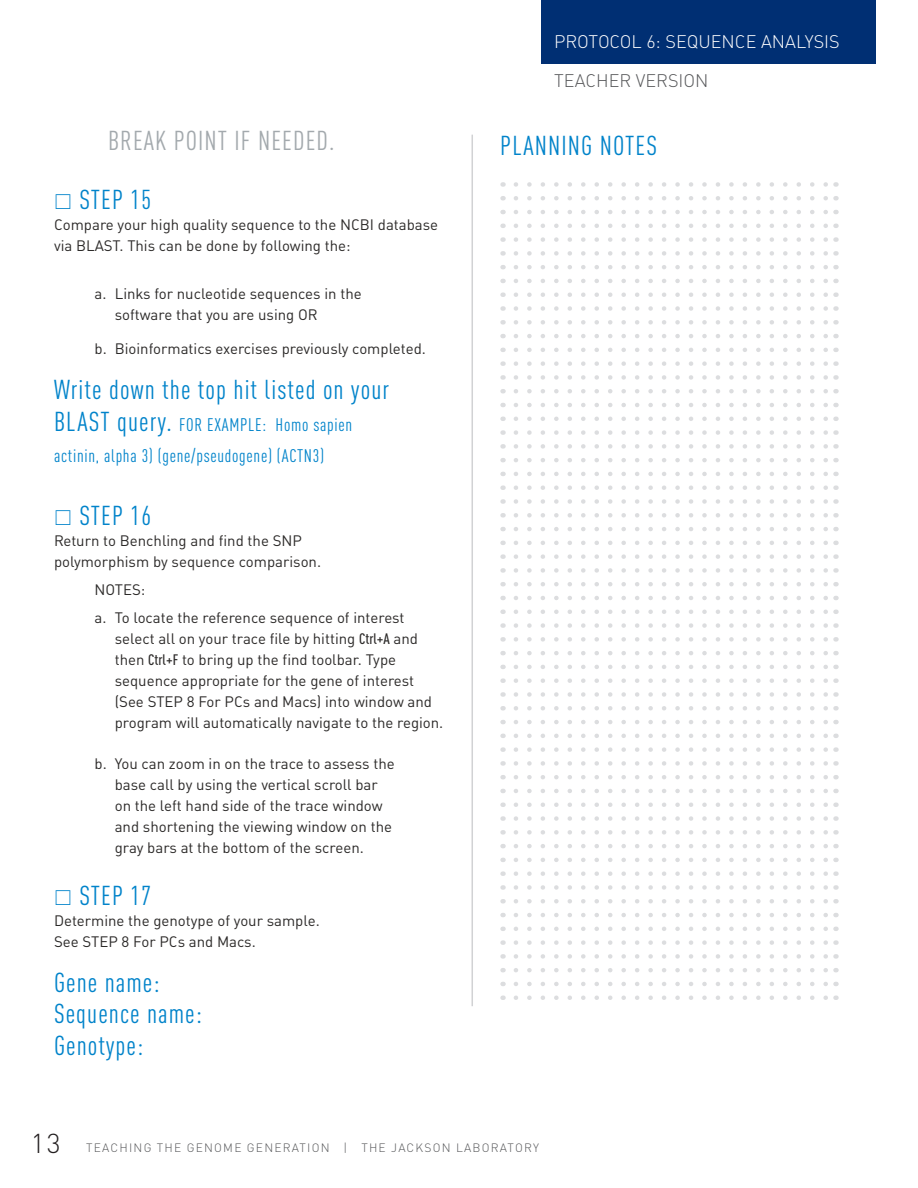
<style>
.page{position:relative;width:918px;height:1188px;background:#fff}
.page>*{position:absolute;margin:0;border:0;box-sizing:border-box;transform-origin:0 0}
.STEP_HEADER{font:condensed 27px "DINOT";letter-spacing:.04em;color:#0083ca}
.t1{font:condensed 27px "DINOT";letter-spacing:.04em;color:#a3a9ad}
.t2{font:300 27px "DINOT";color:#231f20}
.STEP_HEADER-2{font:condensed 18px/31.5px "DINOT";letter-spacing:.04em;color:#0083ca}
.t3{font:300 18px "DINOT";color:#fff}
.t4{font:300 18px "DINOT";color:#57585a}
.Ending_Bullet{font:15px/21px "DINOT";color:#2c2a29}
.Steps_Body{font:15px/21px "DINOT";color:#2c2a29}
.Bullets{font:15px/21px "DINOT";color:#2c2a29}
.Paragraph_bullet{font:15px/21px "DINOT";color:#2c2a29}
.t5{font:300 12px "DINOT";letter-spacing:.1em;color:#57585a}
.s1{font-size:27px}
.s2{font-weight:500;font-stretch:condensed}
</style>
<div class="page">
<div style="left:541px;top:0;width:335px;height:64px;background:#002f73"></div>
<hr style="left:472px;top:135px;width:1px;height:871px;background:#d1d2d4">
<svg style="left:516px;top:196px;width:312px;height:4px"></svg>
<svg style="left:516px;top:403px;width:312px;height:4px"></svg>
<svg style="left:516px;top:210px;width:312px;height:4px"></svg>
<svg style="left:516px;top:417px;width:312px;height:4px"></svg>
<svg style="left:516px;top:224px;width:312px;height:4px"></svg>
<svg style="left:516px;top:430px;width:312px;height:5px"></svg>
<svg style="left:516px;top:237px;width:312px;height:5px"></svg>
<svg style="left:516px;top:444px;width:312px;height:5px"></svg>
<svg style="left:516px;top:251px;width:312px;height:5px"></svg>
<svg style="left:516px;top:458px;width:312px;height:4px"></svg>
<svg style="left:516px;top:265px;width:312px;height:4px"></svg>
<svg style="left:516px;top:472px;width:312px;height:4px"></svg>
<svg style="left:516px;top:279px;width:312px;height:4px"></svg>
<svg style="left:516px;top:485px;width:312px;height:5px"></svg>
<svg style="left:516px;top:292px;width:312px;height:5px"></svg>
<svg style="left:516px;top:499px;width:312px;height:5px"></svg>
<svg style="left:516px;top:306px;width:312px;height:5px"></svg>
<svg style="left:516px;top:513px;width:312px;height:5px"></svg>
<svg style="left:516px;top:320px;width:312px;height:5px"></svg>
<svg style="left:516px;top:527px;width:312px;height:4px"></svg>
<svg style="left:516px;top:334px;width:312px;height:4px"></svg>
<svg style="left:516px;top:541px;width:312px;height:4px"></svg>
<svg style="left:516px;top:348px;width:312px;height:4px"></svg>
<svg style="left:516px;top:554px;width:312px;height:5px"></svg>
<svg style="left:516px;top:361px;width:312px;height:5px"></svg>
<svg style="left:516px;top:568px;width:312px;height:5px"></svg>
<svg style="left:516px;top:375px;width:312px;height:5px"></svg>
<svg style="left:516px;top:596px;width:312px;height:4px"></svg>
<svg style="left:516px;top:389px;width:312px;height:4px"></svg>
<svg style="left:516px;top:623px;width:312px;height:5px"></svg>
<svg style="left:516px;top:182px;width:312px;height:5px"></svg>
<svg style="left:516px;top:582px;width:312px;height:4px"></svg>
<svg style="left:516px;top:610px;width:312px;height:4px"></svg>
<svg style="left:516px;top:665px;width:312px;height:4px"></svg>
<svg style="left:516px;top:816px;width:312px;height:5px"></svg>
<svg style="left:516px;top:678px;width:312px;height:5px"></svg>
<svg style="left:516px;top:830px;width:312px;height:5px"></svg>
<svg style="left:516px;top:692px;width:312px;height:5px"></svg>
<svg style="left:516px;top:844px;width:312px;height:4px"></svg>
<svg style="left:516px;top:706px;width:312px;height:5px"></svg>
<svg style="left:516px;top:858px;width:312px;height:4px"></svg>
<svg style="left:516px;top:720px;width:312px;height:4px"></svg>
<svg style="left:516px;top:871px;width:312px;height:5px"></svg>
<svg style="left:516px;top:885px;width:312px;height:5px"></svg>
<svg style="left:516px;top:899px;width:312px;height:5px"></svg>
<svg style="left:516px;top:913px;width:312px;height:4px"></svg>
<svg style="left:516px;top:927px;width:312px;height:4px"></svg>
<svg style="left:516px;top:734px;width:312px;height:4px"></svg>
<svg style="left:516px;top:940px;width:312px;height:5px"></svg>
<svg style="left:516px;top:747px;width:312px;height:5px"></svg>
<svg style="left:516px;top:954px;width:312px;height:5px"></svg>
<svg style="left:516px;top:761px;width:312px;height:5px"></svg>
<svg style="left:516px;top:968px;width:312px;height:4px"></svg>
<svg style="left:516px;top:775px;width:312px;height:4px"></svg>
<svg style="left:516px;top:982px;width:312px;height:4px"></svg>
<svg style="left:516px;top:789px;width:312px;height:4px"></svg>
<svg style="left:516px;top:996px;width:312px;height:4px"></svg>
<svg style="left:516px;top:803px;width:312px;height:4px"></svg>
<svg style="left:516px;top:637px;width:312px;height:5px"></svg>
<svg style="left:516px;top:651px;width:312px;height:4px"></svg>
<p class="t1" style="left:108px;top:125px;width:228px">BREAK POINT IF NEEDED.</p>
<p class="STEP_HEADER" style="left:54px;top:184px;width:99px">⎕ STEP 15</p>
<p class="Steps_Body" style="left:54px;top:214px;width:386px">Compare your high quality sequence to the NCBI database via BLAST. This can be done by following the:</p>
<p class="Bullets" style="left:115px;top:283px;width:249px;text-indent:-20px">a. Links for nucleotide sequences in the software that you are using OR</p>
<p class="Bullets" style="left:94px;top:338px;width:333px">b. Bioinformatics exercises previously completed.</p>
<p class="STEP_HEADER" style="left:54px;top:374px;width:337px">Write down the top hit listed on your</p>
<p class="STEP_HEADER-2" style="left:54px;top:409px;width:300px"><span class="s1">BLAST query.</span> FOR EXAMPLE: Homo sapien actinin, alpha 3) (gene/pseudogene) (ACTN3)</p>
<p class="STEP_HEADER" style="left:54px;top:500px;width:99px">⎕ STEP 16</p>
<p class="Steps_Body" style="left:54px;top:530px;width:269px">Return to Benchling and find the SNP polymorphism by sequence comparison.</p>
<p class="Ending_Bullet" style="left:94px;top:579px;width:52px">NOTES:</p>
<p class="Ending_Bullet" style="left:115px;top:607px;width:330px;text-indent:-20px">a. To locate the reference sequence of interest select all on your trace file by hitting <span class="s2">Ctrl+A</span> and then <span class="s2">Ctrl+F</span> to bring up the find toolbar. Type sequence appropriate for the gene of interest (See STEP 8 For PCs and Macs) into window and program will automatically navigate to the region.</p>
<p class="Ending_Bullet" style="left:115px;top:753px;width:282px;text-indent:-20px">b. You can zoom in on the trace to assess the base call by using the vertical scroll bar on the left hand side of the trace window and shortening the viewing window on the gray bars at the bottom of the screen.</p>
<p class="STEP_HEADER" style="left:54px;top:880px;width:99px">⎕ STEP 17</p>
<p class="Paragraph_bullet" style="left:54px;top:910px;width:267px">Determine the genotype of your sample.<br>See STEP 8 For PCs and Macs.</p>
<p class="STEP_HEADER" style="left:54px;top:967px;width:107px">Gene name:</p>
<p class="STEP_HEADER" style="left:54px;top:998px;width:149px">Sequence name:</p>
<p class="STEP_HEADER" style="left:54px;top:1030px;width:91px">Genotype:</p>
<p class="t3" style="left:554px;top:30px;width:287px">PROTOCOL 6: SEQUENCE ANALYSIS</p>
<p class="t4" style="left:554px;top:69px;width:156px">TEACHER VERSION</p>
<p class="STEP_HEADER" style="left:500px;top:130px;width:158px">PLANNING NOTES</p>
<h1 class="t2" style="left:31px;top:1127px;width:31px">13</h1>
<p class="t5" style="left:86px;top:1140px;width:454px">TEACHING THE GENOME GENERATION | THE JACKSON LABORATORY</p>
</div>
